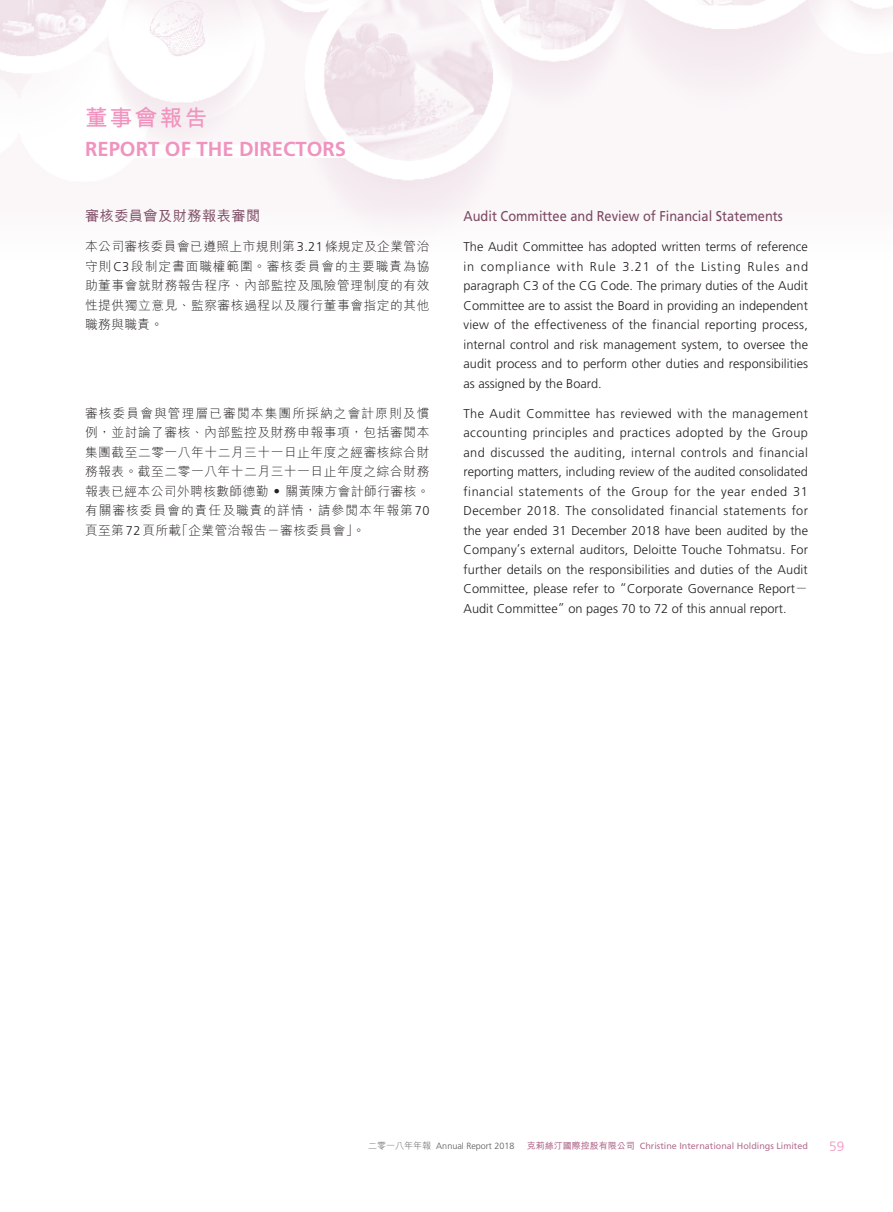
<style>
.page{position:relative;width:893px;height:1212px;background:#fff}
.page>*{position:absolute;margin:0;border:0;box-sizing:border-box;transform-origin:0 0}
.t1{font:700 22.5px "M Hei HK";letter-spacing:.11em;color:#f094bf}
.t2{font:700 20.25px "Frutiger LT Std";color:#f094bf}
._4__副標題{font:14.25px "Frutiger LT Std";color:#7c4962;scale:.9 1}
._9__副標題-C{font:500 14.25px "M Hei HK";letter-spacing:.03em;color:#7c4962}
.t3{font:300 13.5px "Frutiger LT Std";color:#f094bf}
._1__內文{font:300 12.75px/19.5px "Frutiger LT Std";color:#231f20;text-align:justify}
._6__內文-C{font:300 12.75px/19.5px "M Hei HK";letter-spacing:.04em;color:#231f20;text-align:justify}
.t4{font:9px "Frutiger LT Std";color:#b36e90}
.t5{font:300 9px "Frutiger LT Std";color:#57585a}
.s1{font-family:"Frutiger LT Std"}
.s2{font-family:"M Hei HK"}
.s3{font-family:"M Hei HK";font-weight:700}
</style>
<div class="page">
<img style="left:0;top:0;width:893px;height:224px">
<div style="left:72px;top:144px;width:287px;height:6px;background:#fff"></div>
<div style="left:72px;top:150px;width:287px;height:8px;background:#fff"></div>
<h1 class="t1" style="left:85px;top:102px;width:124px">董事會報告</h1>
<h2 class="t2" style="left:85px;top:137px;width:263px">REPORT OF THE DIRECTORS</h2>
<p class="_9__副標題-C" style="left:85px;top:205px;width:177px">審核委員會及財務報表審閱</p>
<p class="_6__內文-C" style="left:85px;top:236px;width:346px">本公司審核委員會已遵照上市規則第<span class="s1">3.21</span>條規定及企業管治守則<span class="s1">C3</span>段制定書面職權範圍。審核委員會的主要職責為協助董事會就財務報告程序、內部監控及風險管理制度的有效性提供獨立意見、監察審核過程以及履行董事會指定的其他職務與職責。</p>
<p class="_6__內文-C" style="left:85px;top:403px;width:346px">審核委員會與管理層已審閱本集團所採納之會計原則及慣例，並討論了審核、內部監控及財務申報事項，包括審閱本集團截至二零一八年十二月三十一日止年度之經審核綜合財務報表。截至二零一八年十二月三十一日止年度之綜合財務報表已經本公司外聘核數師德勤‧關黃陳方會計師行審核。有關審核委員會的責任及職責的詳情，請參閱本年報第<span class="s1">70</span>頁至第<span class="s1">72</span>頁所載「企業管治報告－審核委員會」。</p>
<p class="_4__副標題" style="left:463px;top:208px;width:356px">Audit Committee and Review of Financial Statements</p>
<p class="_1__內文" style="left:463px;top:237px;width:346px">The Audit Committee has adopted written terms of reference in compliance with Rule 3.21 of the Listing Rules and paragraph C3 of the CG Code. The primary duties of the Audit Committee are to assist the Board in providing an independent view of the effectiveness of the financial reporting process, internal control and risk management system, to oversee the audit process and to perform other duties and responsibilities as assigned by the Board.</p>
<p class="_1__內文" style="left:463px;top:404px;width:346px">The Audit Committee has reviewed with the management accounting principles and practices adopted by the Group and discussed the auditing, internal controls and financial reporting matters, including review of the audited consolidated financial statements of the Group for the year ended 31<br>December 2018. The consolidated financial statements for the year ended 31 December 2018 have been audited by the Company’s external auditors, Deloitte Touche Tohmatsu. For further details on the responsibilities and duties of the Audit Committee, please refer to “Corporate Governance Report<span class="s2">－</span>Audit Committee” on pages 70 to 72 of this annual report.</p>
<p class="t5" style="left:368px;top:1141px;width:148px"><span class="s2">二零一八年年報</span> Annual Report 2018</p>
<p class="t4" style="left:527px;top:1140px;width:283px"><span class="s3">克莉絲汀國際控股有限公司</span> Christine International Holdings Limited</p>
<p class="t3" style="left:829px;top:1138px;width:17px">59</p>
</div>
